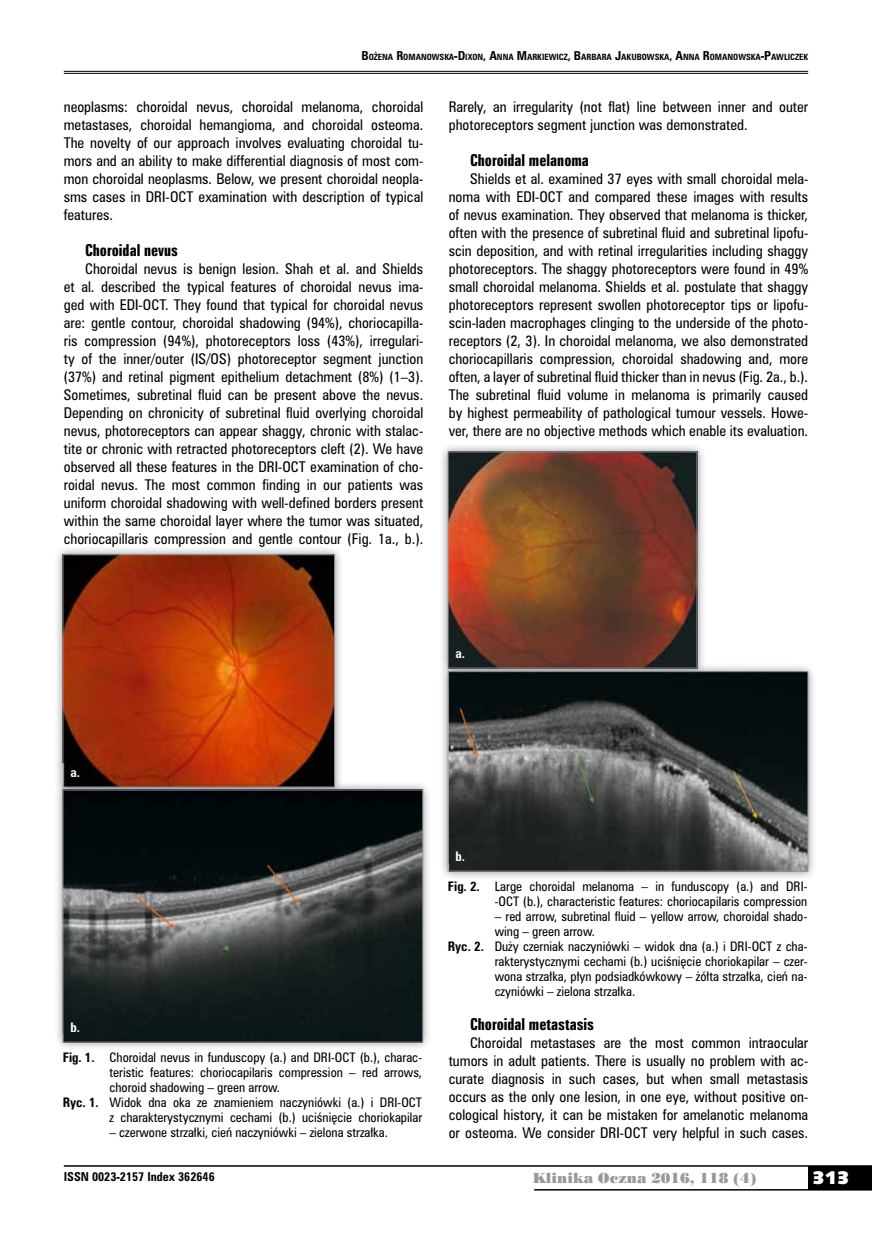
<style>
.page{position:relative;width:872px;height:1234px;background:#fff}
.page>*{position:absolute;margin:0;border:0;box-sizing:border-box;transform-origin:0 0}
.t1{font:18px "Humanst 531 U Blk PL";color:#fff}
.t2{font:15px "Zurich Bd X Cn PL";color:#000}
.t3{font:13.5px/18px "Zurich Cn PL";color:#000;text-align:justify}
.t4{font:13.5px "Poster Bodoni PL";color:#98989c}
.t5{font:12px/15px "Zurich Cn PL";color:#000;text-align:right}
.t6{font:700 12px "Zurich Cn PL";color:#fff}
.t7{font:700 11.25px "Zurich Cn PL";color:#000}
.t8{font:700 7.8px "Zurich Cn PL";color:#000}
.s1{font-size:11.25px}
.s2{font-weight:700}
</style>
<div class="page">
<div style="left:808px;top:1165px;width:64px;height:24px;background:#000"></div>
<hr style="left:64px;top:1164px;width:808px;height:2px;background:#000">
<hr style="left:534px;top:1188px;width:338px;height:2px;background:#000">
<hr style="left:64px;top:71px;width:744px;height:1px;background:#000">
<hr style="left:64px;top:73px;width:744px;height:1px;background:#000">
<div style="left:54px;top:545px;width:290px;height:251px;background:#000;opacity:.45"></div>
<img style="left:65px;top:556px;width:268px;height:224px">
<div style="left:63px;top:554px;width:272px;height:233px;border:1px solid #98989c"></div>
<div style="left:54px;top:780px;width:378px;height:271px;background:#000;opacity:.45"></div>
<img style="left:65px;top:791px;width:356px;height:249px">
<div style="left:439px;top:442px;width:267px;height:235px;background:#000;opacity:.45"></div>
<img style="left:450px;top:453px;width:245px;height:209px">
<div style="left:448px;top:451px;width:249px;height:217px;border:1px solid #98989c"></div>
<div style="left:439px;top:662px;width:378px;height:218px;background:#000;opacity:.45"></div>
<img style="left:450px;top:673px;width:356px;height:196px">
<div style="left:448px;top:671px;width:360px;height:200px;border:1px solid #98989c"></div>
<p class="t8" style="left:361px;top:52px;width:448px"><span class="s1">B</span>OŻENA <span class="s1">R</span>OMANOWSKA<span class="s1">-D</span>IXON<span class="s1">, A</span>NNA <span class="s1">M</span>ARKIEWICZ<span class="s1">, B</span>ARBARA <span class="s1">J</span>AKUBOWSKA<span class="s1">, A</span>NNA <span class="s1">R</span>OMANOWSKA<span class="s1">-P</span>AWLICZEK</p>
<p class="t3" style="left:64px;top:97px;width:361px">neoplasms: choroidal nevus, choroidal melanoma, choroidal metastases, choroidal hemangioma, and choroidal osteoma.<br>The novelty of our approach involves evaluating choroidal tu&shy;mors and an ability to make differential diagnosis of most com&shy;mon choroidal neoplasms. Below, we present choroidal neopla&shy;sms cases in DRI-OCT examination with description of typical features.</p>
<p class="t2" style="left:85px;top:240px;width:94px">Choroidal nevus</p>
<p class="t3" style="left:64px;top:259px;width:361px;text-indent:21px">Choroidal nevus is benign lesion. Shah et al. and Shields et al. described the typical features of choroidal nevus ima&shy;ged with EDI-OCT. They found that typical for choroidal nevus are: gentle contour, choroidal shadowing (94%), choriocapilla&shy;ris compression (94%), photoreceptors loss (43%), irregulari&shy;ty of the inner/outer (IS/OS) photoreceptor segment junction (37%) and retinal pigment epithelium detachment (8%) (1–3).<br>Sometimes, subretinal fluid can be present above the nevus.<br>Depending on chronicity of subretinal fluid overlying choroidal nevus, photoreceptors can appear shaggy, chronic with stalac&shy;tite or chronic with retracted photoreceptors cleft (2). We have observed all these features in the DRI-OCT examination of cho&shy;roidal nevus. The most common finding in our patients was uniform choroidal shadowing with well-defined borders present within the same choroidal layer where the tumor was situated, choriocapillaris compression and gentle contour (Fig. 1a., b.).</p>
<p class="t3" style="left:449px;top:97px;width:361px">Rarely, an irregularity (not flat) line between inner and outer photoreceptors segment junction was demonstrated.</p>
<p class="t2" style="left:470px;top:150px;width:120px">Choroidal melanoma</p>
<p class="t3" style="left:449px;top:169px;width:361px;text-indent:21px">Shields et al. examined 37 eyes with small choroidal mela&shy;noma with EDI-OCT and compared these images with results of nevus examination. They observed that melanoma is thicker, often with the presence of subretinal fluid and subretinal lipofu&shy;scin deposition, and with retinal irregularities including shaggy photoreceptors. The shaggy photoreceptors were found in 49% small choroidal melanoma. Shields et al. postulate that shaggy photoreceptors represent swollen photoreceptor tips or lipofu&shy;scin-laden macrophages clinging to the underside of the photo&shy;receptors (2, 3). In choroidal melanoma, we also demonstrated choriocapillaris compression, choroidal shadowing and, more often, a layer of subretinal fluid thicker than in nevus (Fig. 2a., b.).<br>The subretinal fluid volume in melanoma is primarily caused by highest permeability of pathological tumour vessels. Howe&shy;ver, there are no objective methods which enable its evaluation.</p>
<p class="t6" style="left:455px;top:645px;width:11px">a.</p>
<p class="t6" style="left:70px;top:764px;width:11px">a.</p>
<p class="t6" style="left:70px;top:1019px;width:11px">b.</p>
<p class="t5" style="left:63px;top:1049px;width:361px"><span class="s2">Fig. 1.</span> Choroidal nevus in funduscopy (a.) and DRI-OCT (b.), charac-</p>
<p class="t5" style="left:109px;top:1064px;width:314px">teristic features: choriocapilaris compression – red arrows,</p>
<p class="t5" style="left:109px;top:1079px;width:172px">choroid shadowing – green arrow.</p>
<p class="t5" style="left:63px;top:1094px;width:361px"><span class="s2">Ryc. 1.</span> Widok dna oka ze znamieniem naczyniówki (a.) i DRI-OCT</p>
<p class="t5" style="left:109px;top:1109px;width:314px">z charakterystycznymi cechami (b.) uciśnięcie choriokapilar</p>
<p class="t5" style="left:109px;top:1124px;width:280px">– czerwone strzałki, cień naczyniówki – zielona strzałka.</p>
<p class="t6" style="left:455px;top:848px;width:11px">b.</p>
<p class="t5" style="left:448px;top:878px;width:361px"><span class="s2">Fig. 2.</span> Large choroidal melanoma – in funduscopy (a.) and DRI--OCT (b.), characteristic features: choriocapilaris compression</p>
<p class="t5" style="left:495px;top:908px;width:314px">– red arrow, subretinal fluid – yellow arrow, choroidal shado-</p>
<p class="t5" style="left:495px;top:923px;width:102px">wing – green arrow.</p>
<p class="t5" style="left:448px;top:938px;width:361px"><span class="s2">Ryc. 2.</span> Duży czerniak naczyniówki – widok dna (a.) i DRI-OCT z cha-</p>
<p class="t5" style="left:495px;top:953px;width:314px">rakterystycznymi cechami (b.) uciśnięcie choriokapilar – czer-</p>
<p class="t5" style="left:495px;top:968px;width:314px">wona strzałka, płyn podsiadkówkowy – żółta strzałka, cień na-</p>
<p class="t5" style="left:495px;top:983px;width:142px">czyniówki – zielona strzałka.</p>
<p class="t2" style="left:470px;top:1014px;width:125px">Choroidal metastasis</p>
<p class="t3" style="left:449px;top:1033px;width:361px;text-indent:21px">Choroidal metastases are the most common intraocular tumors in adult patients. There is usually no problem with ac&shy;curate diagnosis in such cases, but when small metastasis occurs as the only one lesion, in one eye, without positive on&shy;cological history, it can be mistaken for amelanotic melanoma or osteoma. We consider DRI-OCT very helpful in such cases.</p>
<p class="t7" style="left:64px;top:1168px;width:152px">ISSN 0023-2157 Index 362646</p>
<p class="t4" style="left:532px;top:1168px;width:225px">Klinika Oczna 2016, 118 (4)</p>
<h1 class="t1" style="left:812px;top:1165px;width:38px">313</h1>
</div>
